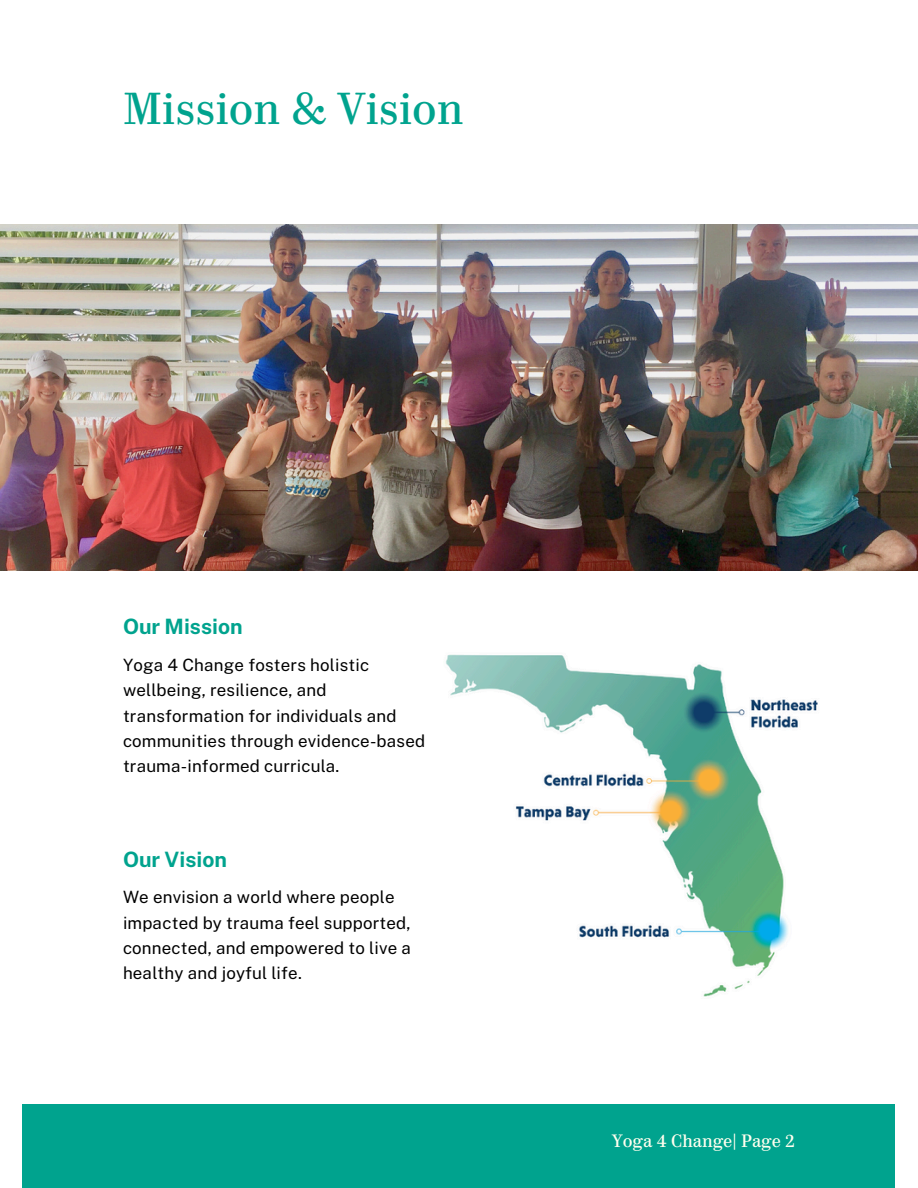
<style>
.page{position:relative;width:918px;height:1188px;background:#fff}
.page>*{position:absolute;margin:0;border:0;box-sizing:border-box;transform-origin:0 0}
.t1{font:42.3px "Parmigiano Piccolo HL";color:#00a38e}
.t2{font:700 21.15px "Public Sans";color:#00a38e}
.t3{font:16.95px/25.3px "Public Sans";letter-spacing:.01em;color:#000001}
.t4{font:16.95px "Parmigiano Piccolo HL";color:#ffffef}
</style>
<div class="page">
<div style="left:23px;top:1104px;width:872px;height:84px;background:#00a38e"></div>
<img style="left:0;top:225px;width:918px;height:345px">
<img style="left:445px;top:654px;width:373px;height:343px">
<p class="t1" style="left:123px;top:82px;width:342px">Mission &amp; Vision</p>
<p class="t2" style="left:123px;top:614px;width:121px">Our Mission</p>
<h2 class="t3" style="left:123px;top:652px;width:304px">Yoga 4 Change fosters holistic wellbeing, resilience, and transformation for individuals and communities through evidence-based trauma-informed curricula.</h2>
<p class="t2" style="left:123px;top:847px;width:105px">Our Vision</p>
<p class="t3" style="left:123px;top:884px;width:290px">We envision a world where people impacted by trauma feel supported, connected, and empowered to live a healthy and joyful life.</p>
<h2 class="t4" style="left:612px;top:1130px;width:185px">Yoga 4 Change| Page 2</h2>
</div>
